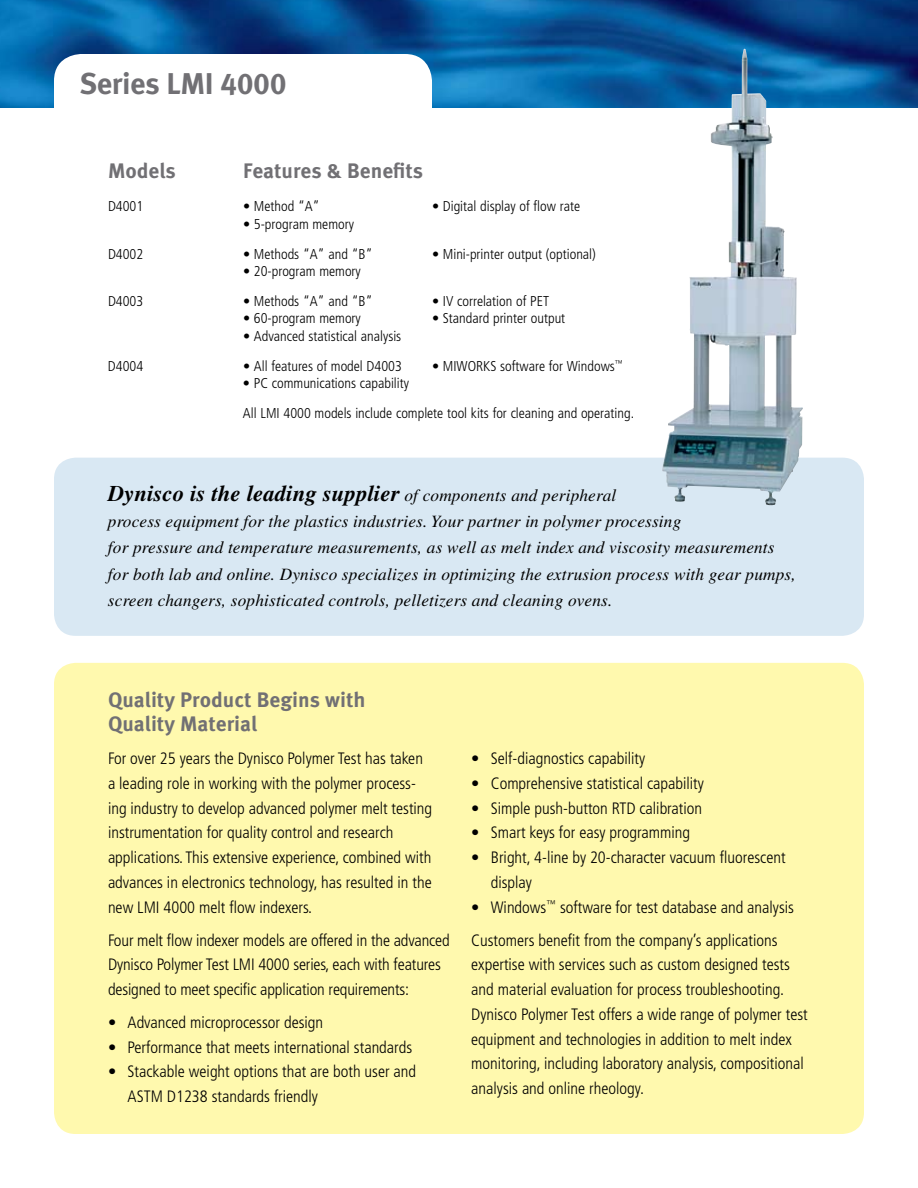
<style>
.page{position:relative;width:918px;height:1188px;background:#fff}
.page>*{position:absolute;margin:0;border:0;box-sizing:border-box;transform-origin:0 0}
.t1{font:700 30px "Meta OT";letter-spacing:-.015em;color:#717074}
.t2{font:italic 700 22.5px "Times LT Std";letter-spacing:.01em;color:#000}
.t3{font:700 21px/24px "Meta OT";color:#717074}
.t4{font:italic 17.25px/26.2px "Times LT Std";letter-spacing:.01em;color:#000}
.t5{font:300 condensed 16.5px/24.8px "Frutiger LT Std";color:#000}
.t6{font:300 condensed 14.25px/30.2px "Frutiger LT Std";color:#000}
.s1{font-weight:400;font-size:17.25px}
</style>
<div class="page">
<img style="left:0;top:0;width:918px;height:108px">
<div style="left:54px;top:54px;width:378px;height:121px;background:#fff;border-radius:27px"></div>
<div style="left:54px;top:458px;width:810px;height:178px;background:#d9e8f3;border-radius:22px"></div>
<div style="left:54px;top:663px;width:810px;height:471px;background:#fff9ae;border-radius:22px"></div>
<img style="left:662px;top:49px;width:106px;height:453px">
<h1 class="t1" style="left:79px;top:65px;width:209px">Series LMI 4000</h1>
<p class="t3" style="left:108px;top:159px;width:69px">Models</p>
<p class="t3" style="left:243px;top:159px;width:182px">Features &amp; Benefits</p>
<p class="t6" style="left:108px;top:191px;width:37px">D4001</p>
<p class="t6" style="left:243px;top:191px;width:78px">• Method “A”</p>
<p class="t6" style="left:432px;top:191px;width:150px">• Digital display of flow rate</p>
<p class="t6" style="left:243px;top:209px;width:113px">• 5-program memory</p>
<p class="t6" style="left:108px;top:239px;width:37px">D4002</p>
<p class="t6" style="left:243px;top:239px;width:131px">• Methods “A” and “B”</p>
<p class="t6" style="left:432px;top:239px;width:165px">• Mini-printer output (optional)</p>
<p class="t6" style="left:243px;top:256px;width:119px">• 20-program memory</p>
<p class="t6" style="left:108px;top:286px;width:37px">D4003</p>
<p class="t6" style="left:243px;top:286px;width:131px">• Methods “A” and “B”</p>
<p class="t6" style="left:432px;top:286px;width:119px">• IV correlation of PET</p>
<p class="t6" style="left:243px;top:304px;width:119px">• 60-program memory</p>
<p class="t6" style="left:432px;top:304px;width:135px">• Standard printer output</p>
<p class="t6" style="left:243px;top:321px;width:160px">• Advanced statistical analysis</p>
<p class="t6" style="left:108px;top:351px;width:37px">D4004</p>
<p class="t6" style="left:243px;top:351px;width:160px">• All features of model D4003</p>
<p class="t6" style="left:432px;top:351px;width:193px">• MIWORKS software for Windows<sup>™</sup></p>
<p class="t6" style="left:243px;top:368px;width:393px">• PC communications capability<br>All LMI 4000 models include complete tool kits for cleaning and operating.</p>
<h2 class="t2" style="left:108px;top:480px;width:510px">Dynisco is the leading supplier <span class="s1">of components and peripheral</span></h2>
<p class="t4" style="left:108px;top:508px;width:689px">process equipment for the plastics industries. Your partner in polymer processing<br>for pressure and temperature measurements, as well as melt index and viscosity measurements for both lab and online. Dynisco specializes in optimizing the extrusion process with gear pumps, screen changers, sophisticated controls, pelletizers and cleaning ovens.</p>
<p class="t3" style="left:108px;top:688px;width:259px">Quality Product Begins with<br>Quality Material</p>
<p class="t5" style="left:108px;top:746px;width:326px">For over 25 years the Dynisco Polymer Test has taken a leading role in working with the polymer process&shy;ing industry to develop advanced polymer melt testing instrumentation for quality control and research applications. This extensive experience, combined with advances in electronics technology, has resulted in the new LMI 4000 melt flow indexers.</p>
<p class="t5" style="left:108px;top:928px;width:343px">Four melt flow indexer models are offered in the advanced<br>Dynisco Polymer Test LMI 4000 series, each with features designed to meet specific application requirements:</p>
<p class="t5" style="left:108px;top:1010px;width:217px">• Advanced microprocessor design</p>
<p class="t5" style="left:108px;top:1035px;width:306px">• Performance that meets international standards</p>
<p class="t5" style="left:128px;top:1060px;width:290px;text-indent:-20px">• Stackable weight options that are both user and<br>ASTM D1238 standards friendly</p>
<p class="t5" style="left:471px;top:746px;width:175px">• Self-diagnostics capability</p>
<p class="t5" style="left:471px;top:771px;width:234px">• Comprehensive statistical capability</p>
<p class="t5" style="left:471px;top:796px;width:232px">• Simple push-button RTD calibration</p>
<p class="t5" style="left:471px;top:821px;width:220px">• Smart keys for easy programming</p>
<p class="t5" style="left:491px;top:845px;width:296px;text-indent:-20px">• Bright, 4-line by 20-character vacuum fluorescent display</p>
<p class="t5" style="left:471px;top:891px;width:324px;line-height:32.8px">• Windows<sup>™</sup> software for test database and analysis<br>Customers benefit from the company’s applications</p>
<p class="t5" style="left:471px;top:952px;width:338px">expertise with services such as custom designed tests and material evaluation for process troubleshooting.<br>Dynisco Polymer Test offers a wide range of polymer test equipment and technologies in addition to melt index monitoring, including laboratory analysis, compositional analysis and online rheology.</p>
</div>
